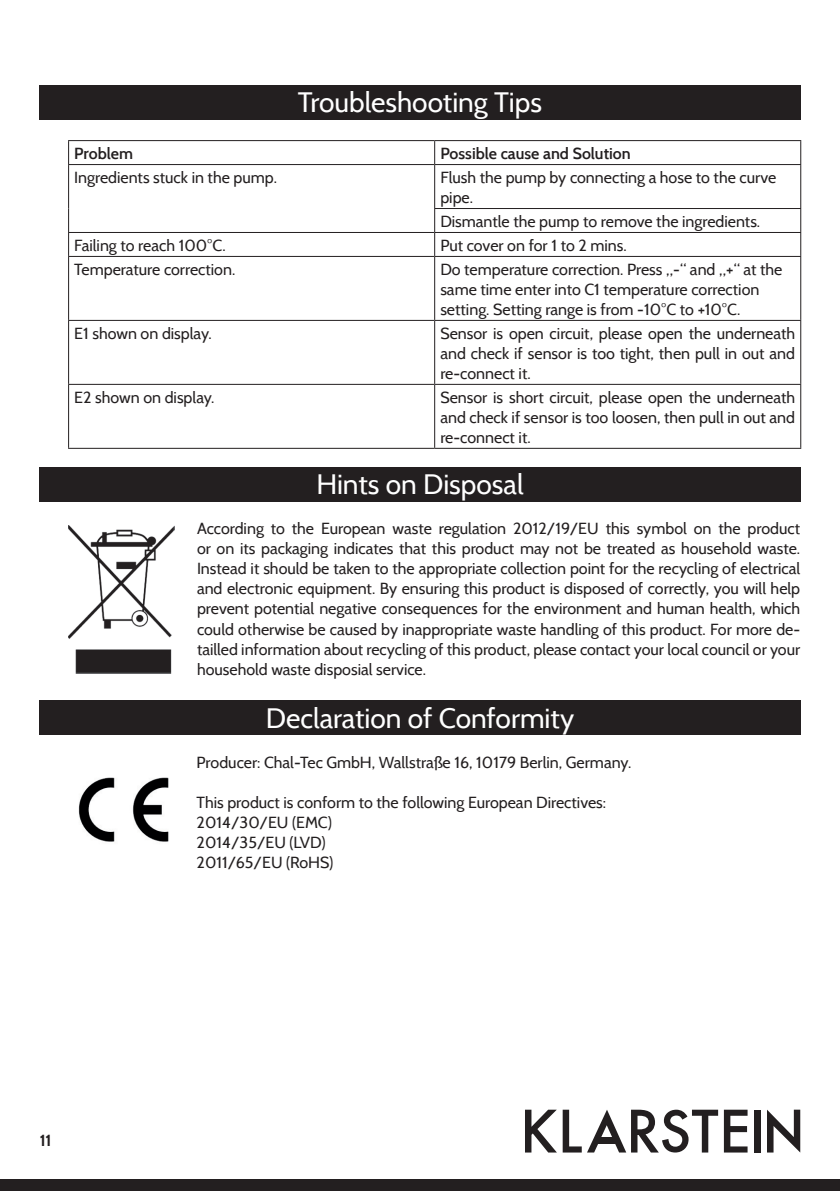
<style>
.page{position:relative;width:840px;height:1191px;background:#fff}
.page>*{position:absolute;margin:0;border:0;box-sizing:border-box;transform-origin:0 0}
.t1{font:28px "Cabin";color:#fff}
.t2{font:16px/20px "Cabin";color:#231f20}
.t3{font:600 16px "Cabin";color:#231f20}
.t4{font:700 16px "Cabin";color:#231f20}
</style>
<div class="page">
<div style="left:0;top:1179px;width:839px;height:12px;background:#231f20"></div>
<svg style="left:525px;top:1109px;width:31px;height:43px"></svg>
<svg style="left:723px;top:1109px;width:24px;height:43px"></svg>
<div style="left:753px;top:1109px;width:7px;height:43px;background:#231f20"></div>
<svg style="left:562px;top:1109px;width:155px;height:43px"></svg>
<div style="left:594px;top:1137px;width:24px;height:6px;background:#231f20"></div>
<svg style="left:767px;top:1109px;width:32px;height:43px"></svg>
<div style="left:39px;top:85px;width:761px;height:35px;background:#231f20"></div>
<div style="left:40px;top:467px;width:760px;height:35px;background:#231f20"></div>
<div style="left:39px;top:700px;width:760px;height:34px;background:#231f20"></div>
<hr style="left:68px;top:140px;width:366px;height:1px;background:#231f20">
<svg style="left:68px;top:141px;width:1px;height:23px"></svg>
<hr style="left:434px;top:140px;width:366px;height:1px;background:#231f20">
<svg style="left:434px;top:141px;width:1px;height:23px"></svg>
<hr style="left:68px;top:164px;width:366px;height:1px;background:#231f20">
<hr style="left:68px;top:165px;width:1px;height:43px;background:#231f20">
<hr style="left:434px;top:164px;width:366px;height:1px;background:#231f20">
<hr style="left:434px;top:165px;width:1px;height:43px;background:#231f20">
<hr style="left:799px;top:165px;width:1px;height:43px;background:#231f20">
<hr style="left:434px;top:208px;width:366px;height:1px;background:#231f20">
<hr style="left:68px;top:232px;width:366px;height:1px;background:#231f20">
<svg style="left:68px;top:208px;width:1px;height:48px"></svg>
<hr style="left:434px;top:232px;width:366px;height:1px;background:#231f20">
<svg style="left:434px;top:209px;width:1px;height:47px"></svg>
<hr style="left:68px;top:256px;width:366px;height:1px;background:#231f20">
<hr style="left:68px;top:257px;width:1px;height:63px;background:#231f20">
<hr style="left:434px;top:256px;width:366px;height:1px;background:#231f20">
<hr style="left:434px;top:257px;width:1px;height:63px;background:#231f20">
<hr style="left:799px;top:257px;width:1px;height:63px;background:#231f20">
<hr style="left:68px;top:320px;width:366px;height:1px;background:#231f20">
<hr style="left:68px;top:321px;width:1px;height:63px;background:#231f20">
<hr style="left:434px;top:320px;width:366px;height:1px;background:#231f20">
<hr style="left:434px;top:321px;width:1px;height:63px;background:#231f20">
<hr style="left:799px;top:321px;width:1px;height:63px;background:#231f20">
<hr style="left:68px;top:384px;width:366px;height:1px;background:#231f20">
<hr style="left:68px;top:385px;width:1px;height:63px;background:#231f20">
<hr style="left:434px;top:384px;width:366px;height:1px;background:#231f20">
<hr style="left:434px;top:385px;width:1px;height:63px;background:#231f20">
<hr style="left:799px;top:385px;width:1px;height:63px;background:#231f20">
<hr style="left:68px;top:448px;width:366px;height:1px;background:#231f20">
<hr style="left:434px;top:448px;width:366px;height:1px;background:#231f20">
<img style="left:68px;top:525px;width:106px;height:148px">
<img style="left:78px;top:777px;width:91px;height:65px">
<h1 class="t1" style="left:298px;top:85px;width:245px">Troubleshooting Tips</h1>
<p class="t3" style="left:74px;top:144px;width:60px">Problem</p>
<p class="t3" style="left:440px;top:144px;width:192px">Possible cause and Solution</p>
<p class="t2" style="left:74px;top:167px;width:204px">Ingredients stuck in the pump.</p>
<p class="t2" style="left:440px;top:167px;width:337px">Flush the pump by connecting a hose to the curve pipe.</p>
<p class="t2" style="left:440px;top:211px;width:321px">Dismantle the pump to remove the ingredients.</p>
<p class="t2" style="left:74px;top:235px;width:153px">Failing to reach 100°C.</p>
<p class="t2" style="left:440px;top:235px;width:188px">Put cover on for 1 to 2 mins.</p>
<p class="t2" style="left:74px;top:259px;width:162px">Temperature correction.</p>
<p class="t2" style="left:440px;top:259px;width:343px">Do temperature correction. Press „-“ and „+“ at the same time enter into C1 temperature correction setting. Setting range is from -10°C to +10°C.</p>
<p class="t2" style="left:74px;top:323px;width:139px">E1 shown on display.</p>
<p class="t2" style="left:440px;top:323px;width:356px;text-align:justify">Sensor is open circuit, please open the underneath and check if sensor is too tight, then pull in out and re-connect it.</p>
<p class="t2" style="left:74px;top:387px;width:142px">E2 shown on display.</p>
<p class="t2" style="left:440px;top:387px;width:356px;text-align:justify">Sensor is short circuit, please open the underneath and check if sensor is too loosen, then pull in out and re-connect it.</p>
<h1 class="t1" style="left:316px;top:467px;width:209px">Hints on Disposal</h1>
<p class="t2" style="left:197px;top:519px;width:604px;text-align:justify">According to the European waste regulation 2012/19/EU this symbol on the product or on its packaging indicates that this product may not be treated as household waste.<br>Instead it should be taken to the appropriate collection point for the recycling of electrical and electronic equipment. By ensuring this product is disposed of correctly, you will help prevent potential negative consequences for the environment and human health, which could otherwise be caused by inappropriate waste handling of this product. For more de&shy;tailled information about recycling of this product, please contact your local council or your household waste disposial service.</p>
<h1 class="t1" style="left:266px;top:701px;width:309px">Declaration of Conformity</h1>
<p class="t2" style="left:196px;top:752px;width:436px">Producer: Chal-Tec GmbH, Wallstraße 16, 10179 Berlin, Germany.</p>
<p class="t2" style="left:196px;top:792px;width:411px">This product is conform to the following European Directives:<br>2014/30/EU (EMC)<br>2014/35/EU (LVD)<br>2011/65/EU (RoHS)</p>
<p class="t4" style="left:40px;top:1130px;width:13px">11</p>
</div>
